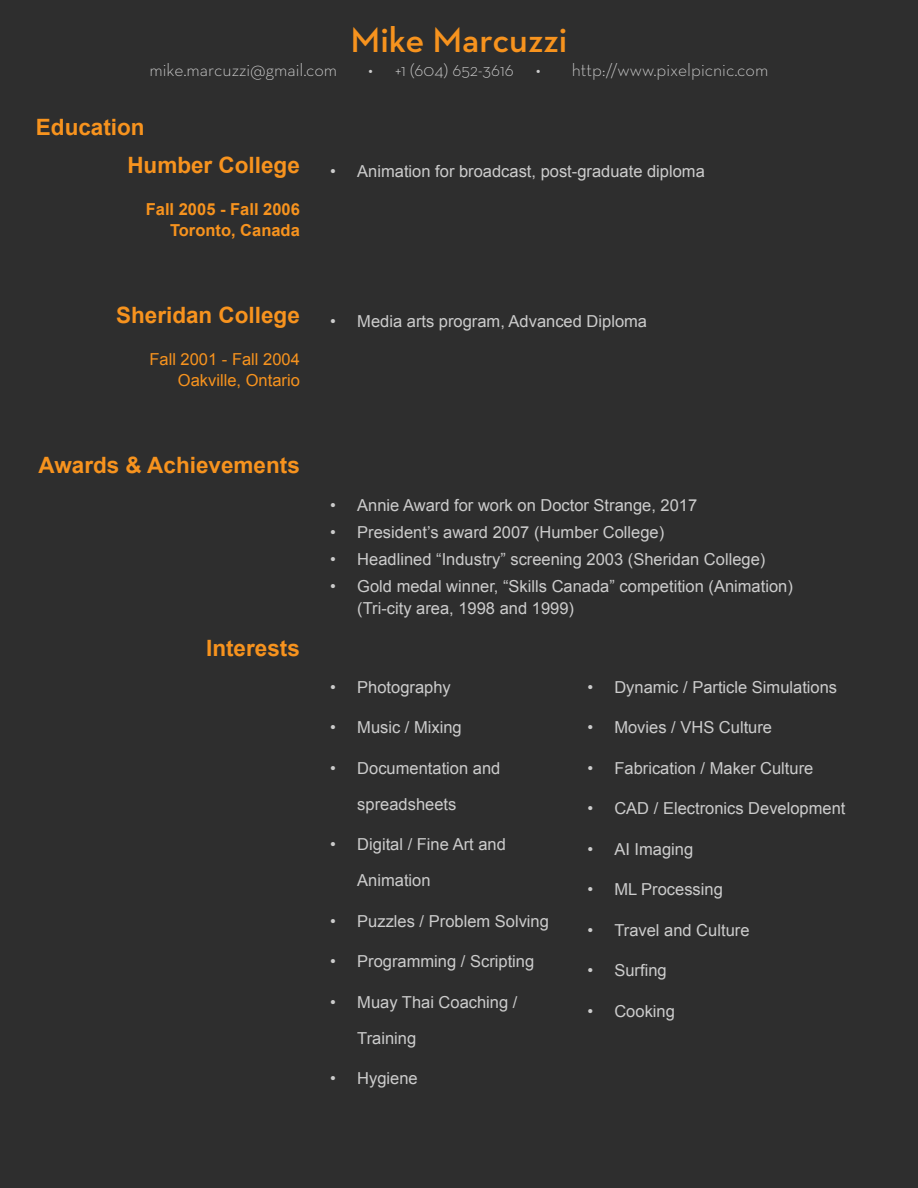
<style>
.page{position:relative;width:918px;height:1188px;background:#2e2e2e}
.page>*{position:absolute;margin:0;border:0;box-sizing:border-box;transform-origin:0 0}
.t1{font:600 36px "Neutra Text";color:#f7931e}
.t2{font:700 22.5px/38px "Arial";color:#f7931e}
.t3{font:300 18px "Neutra Text";color:#ccc}
.t4{font:16.5px/36px "Arial";color:#ccc}
.t5{font:16.5px/21px "Arial";color:#f7931e;text-align:right}
.t6{font:700 16.5px/21px "Arial";color:#f7931e;text-align:right}
</style>
<div class="page">
<h1 class="t1" style="left:351px;top:18px;width:218px">Mike Marcuzzi</h1>
<p class="t3" style="left:150px;top:58px;width:189px">mike.marcuzzi@gmail.com</p>
<p class="t3" style="left:368px;top:58px;width:174px">• +1 (604) 652-3616 •</p>
<p class="t3" style="left:572px;top:58px;width:198px">http://www.pixelpicnic.com</p>
<h2 class="t2" style="left:127px;top:109px;width:174px;text-indent:-91px">Education<br>Humber College</h2>
<p class="t6" style="left:146px;top:199px;width:156px">Fall 2005 - Fall 2006<br>Toronto, Canada</p>
<h2 class="t2" style="left:116px;top:297px;width:185px">Sheridan College</h2>
<p class="t5" style="left:149px;top:349px;width:152px">Fall 2001 - Fall 2004<br>Oakville, Ontario</p>
<h2 class="t2" style="left:39px;top:447px;width:263px">Awards &amp; Achievements</h2>
<h2 class="t2" style="left:206px;top:630px;width:95px">Interests</h2>
<p class="t4" style="left:330px;top:153px;width:376px">• Animation for broadcast, post-graduate diploma</p>
<p class="t4" style="left:330px;top:303px;width:318px">• Media arts program, Advanced Diploma</p>
<p class="t4" style="left:330px;top:487px;width:368px">• Annie Award for work on Doctor Strange, 2017</p>
<p class="t4" style="left:330px;top:514px;width:335px">• President’s award 2007 (Humber College)</p>
<p class="t4" style="left:330px;top:541px;width:437px">• Headlined “Industry” screening 2003 (Sheridan College)</p>
<p class="t4" style="left:357px;top:575px;width:437px;line-height:22.5px;text-indent:-27px">• Gold medal winner, “Skills Canada” competition (Animation) (Tri-city area, 1998 and 1999)</p>
<p class="t4" style="left:330px;top:669px;width:122px">• Photography</p>
<p class="t4" style="left:330px;top:709px;width:133px">• Music / Mixing</p>
<p class="t4" style="left:357px;top:750px;width:145px;text-indent:-27px">• Documentation and spreadsheets</p>
<p class="t4" style="left:357px;top:826px;width:150px;text-indent:-27px">• Digital / Fine Art and<br>Animation</p>
<p class="t4" style="left:330px;top:903px;width:220px">• Puzzles / Problem Solving</p>
<p class="t4" style="left:330px;top:943px;width:205px">• Programming / Scripting</p>
<p class="t4" style="left:357px;top:984px;width:162px;text-indent:-27px">• Muay Thai Coaching /<br>Training</p>
<p class="t4" style="left:330px;top:1060px;width:89px">• Hygiene</p>
<p class="t4" style="left:587px;top:669px;width:251px">• Dynamic / Particle Simulations</p>
<p class="t4" style="left:587px;top:709px;width:186px">• Movies / VHS Culture</p>
<p class="t4" style="left:587px;top:750px;width:227px">• Fabrication / Maker Culture</p>
<p class="t4" style="left:587px;top:790px;width:260px">• CAD / Electronics Development</p>
<p class="t4" style="left:587px;top:831px;width:107px">• AI Imaging</p>
<p class="t4" style="left:587px;top:871px;width:137px">• ML Processing</p>
<p class="t4" style="left:587px;top:912px;width:164px">• Travel and Culture</p>
<p class="t4" style="left:587px;top:953px;width:81px">• Surfing</p>
<p class="t4" style="left:587px;top:993px;width:89px">• Cooking</p>
</div>
